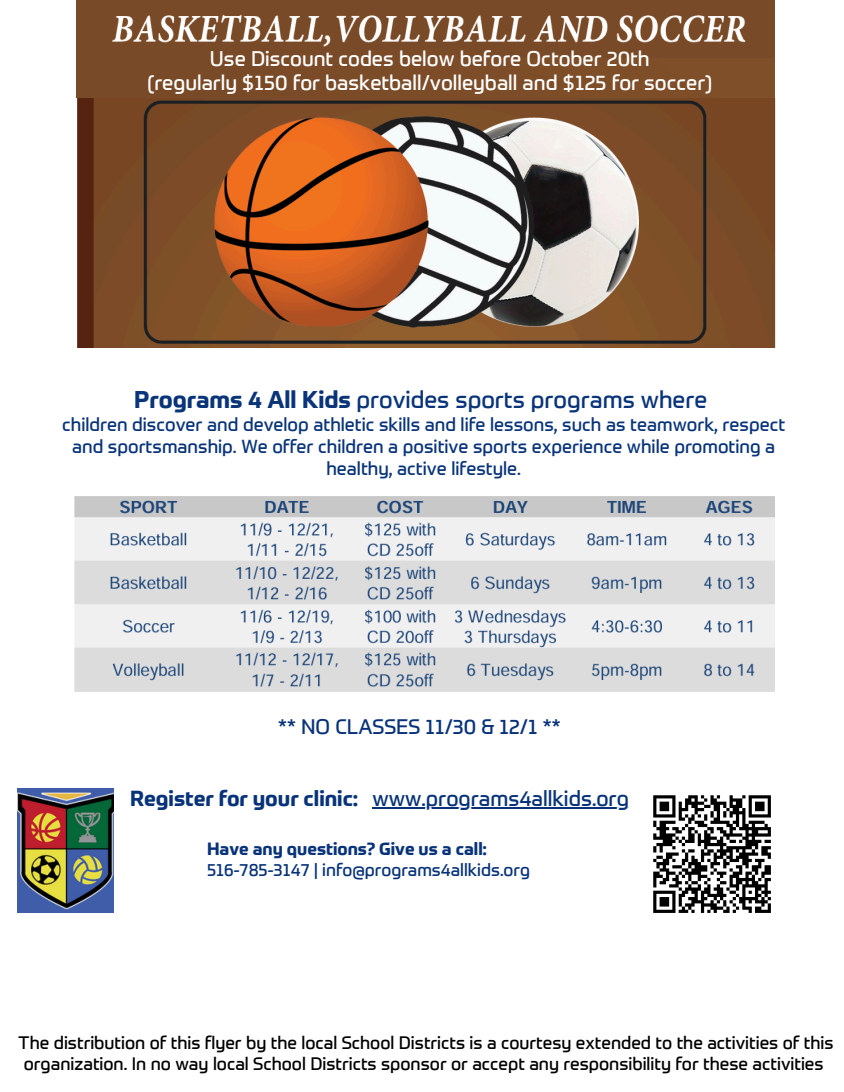
<style>
.page{position:relative;width:844px;height:1092px;background:#fff}
.page>*{position:absolute;margin:0;border:0;box-sizing:border-box;transform-origin:0 0}
.t1{font:23.62px "Prometo Trial";color:#09347a}
.t2{font:21.23px "Prometo Trial";color:#08337a}
.t3{font:700 21.23px "Prometo Trial";color:#08337a}
.t4{font:20.62px/24.2px "Prometo Trial";color:#fff;text-align:center}
.t5{font:20.55px "Prometo Trial";color:#08337a}
.t6{font:18.38px/21.9px "Prometo Trial";color:#09347a;text-align:center}
.t7{font:17.62px/20.9px "Prometo Trial";color:#000;text-align:center}
.t8{font:17.25px "Prometo Trial";color:#08337a}
.t9{font:700 17.25px "Prometo Trial";color:#08337a}
.s1{font-weight:700}
</style>
<div class="page">
<img style="left:17px;top:789px;width:96px;height:123px">
<img style="left:76px;top:0;width:698px;height:98px">
<img style="left:77px;top:98px;width:699px;height:250px">
<hr style="left:372px;top:807px;width:257px;height:2px;background:#08337a">
<svg style="left:653px;top:795px;width:118px;height:118px"></svg>
<img style="left:74px;top:496px;width:700px;height:196px">
<p class="t4" style="left:147px;top:49px;width:567px">Use Discount codes below before October 20th<br>(regularly $150 for basketball/volleyball and $125 for soccer)</p>
<h1 class="t1" style="left:134px;top:390px;width:574px"><span class="s1">Programs 4 All Kids</span> provides sports programs where</h1>
<p class="t6" style="left:62px;top:416px;width:724px">children discover and develop athletic skills and life lessons, such as teamwork, respect and sportsmanship. We offer children a positive sports experience while promoting a healthy, active lifestyle.</p>
<p class="t5" style="left:278px;top:719px;width:284px">** NO CLASSES 11/30 &amp; 12/1 **</p>
<p class="t3" style="left:130px;top:790px;width:229px">Register for your clinic:</p>
<p class="t2" style="left:372px;top:790px;width:258px">www.programs4allkids.org</p>
<h2 class="t9" style="left:207px;top:842px;width:281px">Have any questions? Give us a call:</h2>
<p class="t8" style="left:207px;top:863px;width:325px">516-785-3147 | info@programs4allkids.org</p>
<p class="t7" style="left:18px;top:1034px;width:817px">The distribution of this flyer by the local School Districts is a courtesy extended to the activities of this organization. In no way local School Districts sponsor or accept any responsibility for these activities</p>
</div>
